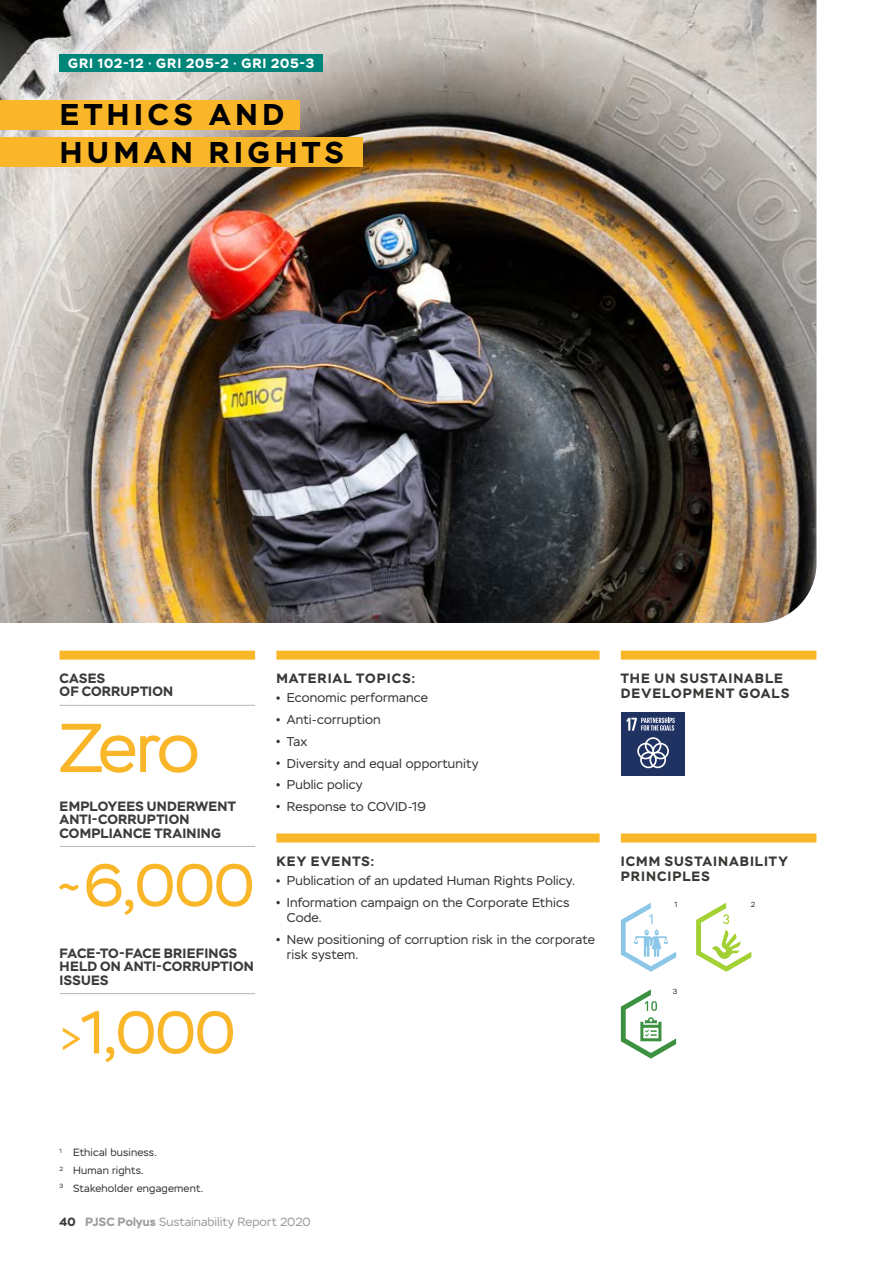
<style>
.page{position:relative;width:893px;height:1263px;background:#fff}
.page>*{position:absolute;margin:0;border:0;box-sizing:border-box;transform-origin:0 0}
.t1{font:69px "Stem";color:#fab629}
.t2{font:60px "Stem";letter-spacing:-.02em;color:#fab629}
.t3{font:700 30px/37.5px "Stem";letter-spacing:.16em;color:#000}
.t4{font:700 13.5px/13.5px "Stem";letter-spacing:.015em;color:#3c3c3b}
.t5{font:700 13.5px/15px "Stem";letter-spacing:.075em;color:#373935}
.t6{font:700 13.5px "Stem";letter-spacing:.07em;color:#fff}
.t7{font:12.75px/21.8px "Stem";letter-spacing:.015em;color:#373935}
.t8{font:12px "Stem";color:#9d9d9c}
.t9{font:10.5px/17.7px "Stem";letter-spacing:.02em;color:#373935}
.t10{font:7.5px "Stem";color:#373935}
.s1{font-family:"Calibri"}
.s2{font-size:39px}
.s3{font-weight:700;color:#3c3c3b}
.s4{font-weight:700}
</style>
<div class="page">
<img style="left:0;top:0;width:816px;height:623px">
<div style="left:0;top:100px;width:300px;height:30px;background:#fab629"></div>
<div style="left:0;top:137px;width:362px;height:29px;background:#fab629"></div>
<div style="left:60px;top:651px;width:195px;height:9px;background:#fab629"></div>
<div style="left:276px;top:651px;width:324px;height:9px;background:#fab629"></div>
<div style="left:276px;top:833px;width:324px;height:9px;background:#fab629"></div>
<div style="left:621px;top:651px;width:195px;height:9px;background:#fab629"></div>
<div style="left:621px;top:833px;width:195px;height:9px;background:#fab629"></div>
<hr style="left:60px;top:705px;width:195px;height:1px;background:#b7b4b3">
<hr style="left:60px;top:846px;width:195px;height:1px;background:#b7b4b3">
<hr style="left:60px;top:993px;width:195px;height:1px;background:#b7b4b3">
<svg style="left:276px;top:696px;width:4px;height:4px"></svg>
<svg style="left:276px;top:718px;width:4px;height:3px"></svg>
<svg style="left:276px;top:740px;width:4px;height:3px"></svg>
<svg style="left:276px;top:761px;width:4px;height:4px"></svg>
<svg style="left:276px;top:783px;width:4px;height:3px"></svg>
<svg style="left:276px;top:805px;width:4px;height:3px"></svg>
<svg style="left:276px;top:879px;width:4px;height:4px"></svg>
<svg style="left:276px;top:901px;width:4px;height:3px"></svg>
<svg style="left:276px;top:938px;width:4px;height:3px"></svg>
<div style="left:621px;top:712px;width:64px;height:64px;background:#1f3262"></div>
<svg style="left:637px;top:737px;width:32px;height:31px"></svg>
<svg style="left:627px;top:718px;width:48px;height:13px"></svg>
<svg style="left:621px;top:903px;width:55px;height:69px"></svg>
<svg style="left:696px;top:903px;width:55px;height:69px"></svg>
<svg style="left:621px;top:989px;width:55px;height:69px"></svg>
<div style="left:60px;top:54px;width:263px;height:17px;background:#00857b"></div>
<p class="t6" style="left:68px;top:54px;width:248px">GRI 102-12 <span class="s1">·</span> GRI 205-2 <span class="s1">·</span> GRI 205-3</p>
<h3 class="t3" style="left:60px;top:96px;width:286px">ETHICS AND<br>HUMAN RIGHTS</h3>
<p class="t4" style="left:60px;top:671px;width:115px">CASES<br>OF CORRUPTION</p>
<h1 class="t1" style="left:60px;top:708px;width:141px">Zero</h1>
<p class="t4" style="left:60px;top:799px;width:178px">EMPLOYEES UNDERWENT<br>ANTI-CORRUPTION<br>COMPLIANCE TRAINING</p>
<h2 class="t2" style="left:51px;top:850px;width:205px">˜6,000</h2>
<p class="t4" style="left:60px;top:946px;width:196px">FACE-TO-FACE BRIEFINGS<br>HELD ON ANTI-CORRUPTION<br>ISSUES</p>
<h2 class="t2" style="left:60px;top:997px;width:177px"><span class="s2">&gt;</span>1,000</h2>
<p class="t5" style="left:276px;top:671px;width:140px">MATERIAL TOPICS:</p>
<p class="t7" style="left:287px;top:687px;width:193px">Economic performance<br>Anti-corruption<br>Tax<br>Diversity and equal opportunity<br>Public policy<br>Response to COVID-19</p>
<p class="t5" style="left:276px;top:853px;width:100px">KEY EVENTS:</p>
<p class="t7" style="left:287px;top:870px;width:290px">Publication of an updated Human Rights Policy.<br>Information campaign on the Corporate Ethics</p>
<p class="t7" style="left:287px;top:907px;width:310px">Code.<br>New positioning of corruption risk in the corporate</p>
<p class="t7" style="left:287px;top:944px;width:73px">risk system.</p>
<p class="t5" style="left:621px;top:671px;width:170px">THE UN SUSTAINABLE<br>DEVELOPMENT GOALS</p>
<p class="t5" style="left:621px;top:853px;width:168px">ICMM SUSTAINABILITY<br>PRINCIPLES</p>
<p class="t10" style="left:674px;top:900px;width:4px">1</p>
<p class="t10" style="left:673px;top:987px;width:6px">3</p>
<p class="t10" style="left:751px;top:900px;width:6px">2</p>
<p class="t9" style="left:60px;top:1144px;width:145px"><sup>1</sup> Ethical business.<br><sup>2</sup> Human rights.<br><sup>3</sup> Stakeholder engagement.</p>
<p class="t8" style="left:60px;top:1214px;width:253px"><span class="s3">40</span> <span class="s4">PJSC Polyus</span> Sustainability Report 2020</p>
</div>
